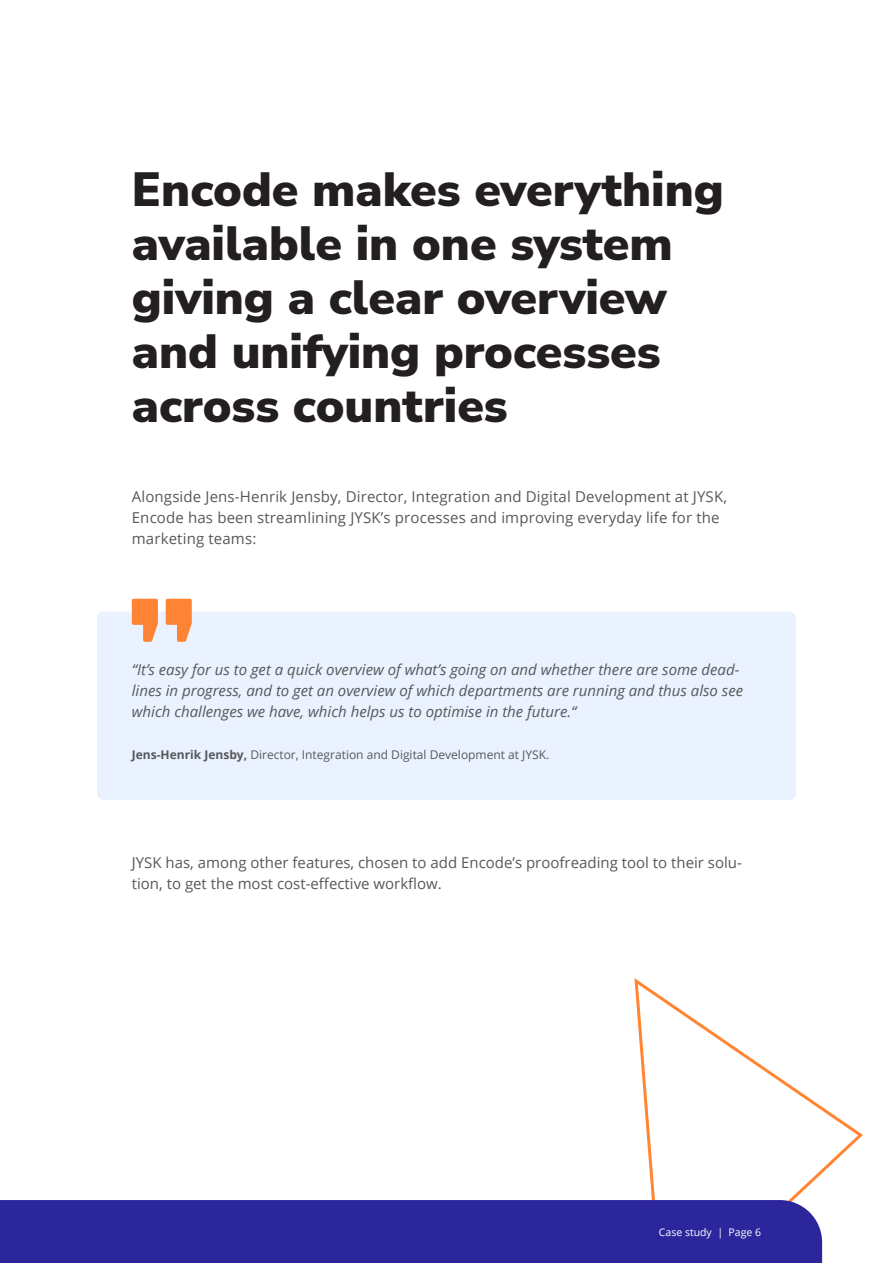
<style>
.page{position:relative;width:893px;height:1263px;background:#fff}
.page>*{position:absolute;margin:0;border:0;box-sizing:border-box;transform-origin:0 0}
.Rubrik{font:900 48px/54px "Nunito Sans";color:#231f20}
.Brødtekst_1_column{font:15px/21px "Open Sans";letter-spacing:.01em;color:#57585a}
.Citat{font:italic 15px/21px "Open Sans";color:#57585a}
.Brødtekst_1_column-2{font:12px "Open Sans";color:#57585a}
.t1{font:10.5px "Open Sans";color:#fff}
.s1{font-weight:700}
</style>
<div class="page">
<svg style="left:634px;top:978px;width:229px;height:285px"></svg>
<div style="left:0;top:1200px;width:822px;height:63px;background:#2b269c"></div>
<div style="left:97px;top:611px;width:699px;height:189px;background:#eaf2ff;border-radius:7px"></div>
<svg style="left:132px;top:599px;width:26px;height:43px"></svg>
<svg style="left:166px;top:599px;width:26px;height:43px"></svg>
<p class="Rubrik" style="left:132px;top:160px;width:594px">Encode makes everything available in one system giving a clear overview and unifying processes across countries</p>
<p class="Brødtekst_1_column" style="left:132px;top:486px;width:597px">Alongside Jens-Henrik Jensby, Director, Integration and Digital Development at JYSK,<br>Encode has been streamlining JYSK’s processes and improving everyday life for the marketing teams:</p>
<p class="Citat" style="left:132px;top:658px;width:613px">“It’s easy for us to get a quick overview of what’s going on and whether there are some dead&shy;lines in progress, and to get an overview of which departments are running and thus also see which challenges we have, which helps us to optimise in the future.“</p>
<p class="Brødtekst_1_column-2" style="left:132px;top:746px;width:419px"><span class="s1">Jens-Henrik Jensby,</span> Director, Integration and Digital Development at JYSK.</p>
<p class="Brødtekst_1_column" style="left:132px;top:851px;width:612px">JYSK has, among other features, chosen to add Encode’s proofreading tool to their solu&shy;tion, to get the most cost-effective workflow.</p>
<p class="t1" style="left:659px;top:1224px;width:104px">Case study | Page 6</p>
</div>
